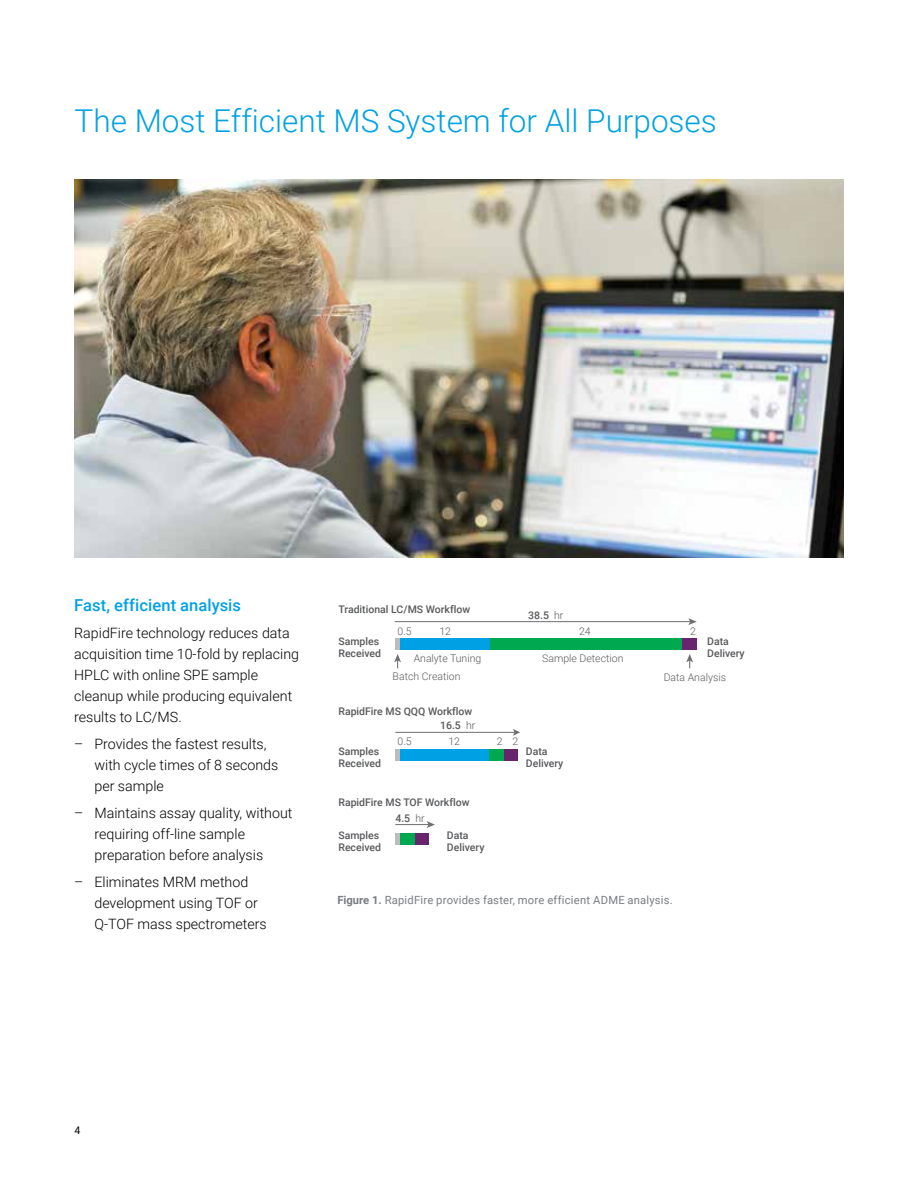
<style>
.page{position:relative;width:918px;height:1188px;background:#fff}
.page>*{position:absolute;margin:0;border:0;box-sizing:border-box;transform-origin:0 0}
.t1{font:300 31.5px "Roboto";color:#00a1e4}
.t2{font:500 16.5px "Roboto";color:#00a1e4}
.t3{font:300 14.25px/21px "Roboto";color:#000}
.t4{font:11.25px "Roboto";letter-spacing:.015em;color:#797d82}
.t5{font:500 10.5px/11.9px "Roboto";color:#58595b}
.t6{font:300 10.5px "Roboto";color:#58595b}
.t7{font:10.5px "Roboto";color:#000}
.s1{font-weight:300}
.s2{font-weight:700}
</style>
<div class="page">
<img style="left:74px;top:179px;width:770px;height:378px">
<hr style="left:395px;top:621px;width:297px;height:1px;background:#6d6e71">
<svg style="left:688px;top:618px;width:9px;height:7px"></svg>
<svg style="left:394px;top:654px;width:7px;height:14px"></svg>
<svg style="left:686px;top:654px;width:7px;height:14px"></svg>
<div style="left:490px;top:638px;width:192px;height:12px;background:#00a94f"></div>
<div style="left:400px;top:638px;width:90px;height:12px;background:#00a1e4"></div>
<hr style="left:396px;top:638px;width:4px;height:12px;background:#babcbe">
<hr style="left:395px;top:732px;width:121px;height:1px;background:#6d6e71">
<svg style="left:513px;top:729px;width:7px;height:7px"></svg>
<hr style="left:395px;top:824px;width:35px;height:1px;background:#6d6e71">
<svg style="left:427px;top:821px;width:8px;height:7px"></svg>
<hr style="left:396px;top:749px;width:4px;height:12px;background:#babcbe">
<div style="left:395px;top:833px;width:5px;height:12px;background:#babcbe"></div>
<div style="left:400px;top:749px;width:90px;height:12px;background:#00a1e4"></div>
<div style="left:503px;top:749px;width:15px;height:12px;background:#68246d"></div>
<div style="left:682px;top:638px;width:15px;height:12px;background:#68246d"></div>
<div style="left:489px;top:749px;width:15px;height:12px;background:#00a94f"></div>
<div style="left:414px;top:833px;width:15px;height:12px;background:#68246d"></div>
<div style="left:400px;top:833px;width:15px;height:12px;background:#00a94f"></div>
<h1 class="t1" style="left:75px;top:99px;width:644px">The Most Efficient MS System for All Purposes</h1>
<p class="t2" style="left:74px;top:593px;width:168px">Fast, efficient analysis</p>
<p class="t3" style="left:74px;top:622px;width:226px">RapidFire technology reduces data acquisition time 10-fold by replacing<br>HPLC with online SPE sample cleanup while producing equivalent results to LC/MS.</p>
<p class="t3" style="left:94px;top:733px;width:185px;text-indent:-20px">– Provides the fastest results, with cycle times of 8 seconds per sample</p>
<p class="t3" style="left:94px;top:802px;width:200px;text-indent:-20px">– Maintains assay quality, without requiring off-line sample preparation before analysis</p>
<p class="t3" style="left:94px;top:871px;width:174px;text-indent:-20px">– Eliminates MRM method development using TOF or<br>Q-TOF mass spectrometers</p>
<p class="t5" style="left:338px;top:603px;width:133px">Traditional LC/MS Workflow</p>
<p class="t5" style="left:528px;top:609px;width:37px">38.5 <span class="s1">hr</span></p>
<p class="t5" style="left:338px;top:635px;width:44px">Samples<br>Received</p>
<p class="t6" style="left:398px;top:624px;width:16px">0.5</p>
<p class="t6" style="left:439px;top:624px;width:13px">12</p>
<p class="t6" style="left:579px;top:624px;width:13px">24</p>
<p class="t6" style="left:414px;top:651px;width:69px">Analyte Tuning</p>
<p class="t6" style="left:542px;top:651px;width:83px">Sample Detection</p>
<p class="t6" style="left:393px;top:669px;width:69px">Batch Creation</p>
<p class="t5" style="left:338px;top:705px;width:135px">RapidFire MS QQQ Workflow</p>
<p class="t5" style="left:440px;top:719px;width:37px">16.5 <span class="s1">hr</span></p>
<p class="t6" style="left:398px;top:734px;width:16px">0.5</p>
<p class="t6" style="left:448px;top:734px;width:13px">12</p>
<p class="t6" style="left:497px;top:734px;width:7px">2</p>
<p class="t6" style="left:512px;top:734px;width:7px">2</p>
<p class="t5" style="left:338px;top:745px;width:44px">Samples<br>Received</p>
<p class="t5" style="left:526px;top:745px;width:39px">Data<br>Delivery</p>
<p class="t5" style="left:338px;top:796px;width:133px">RapidFire MS TOF Workflow</p>
<p class="t5" style="left:395px;top:812px;width:31px">4.5 <span class="s1">hr</span></p>
<p class="t5" style="left:338px;top:829px;width:44px">Samples<br>Received</p>
<p class="t5" style="left:447px;top:829px;width:39px">Data<br>Delivery</p>
<p class="t6" style="left:690px;top:624px;width:7px">2</p>
<p class="t5" style="left:707px;top:635px;width:39px">Data<br>Delivery</p>
<p class="t6" style="left:664px;top:670px;width:64px">Data Analysis</p>
<p class="t4" style="left:337px;top:892px;width:337px"><span class="s2">Figure 1.</span> RapidFire provides faster, more efficient ADME analysis.</p>
<p class="t7" style="left:75px;top:1123px;width:7px">4</p>
</div>
